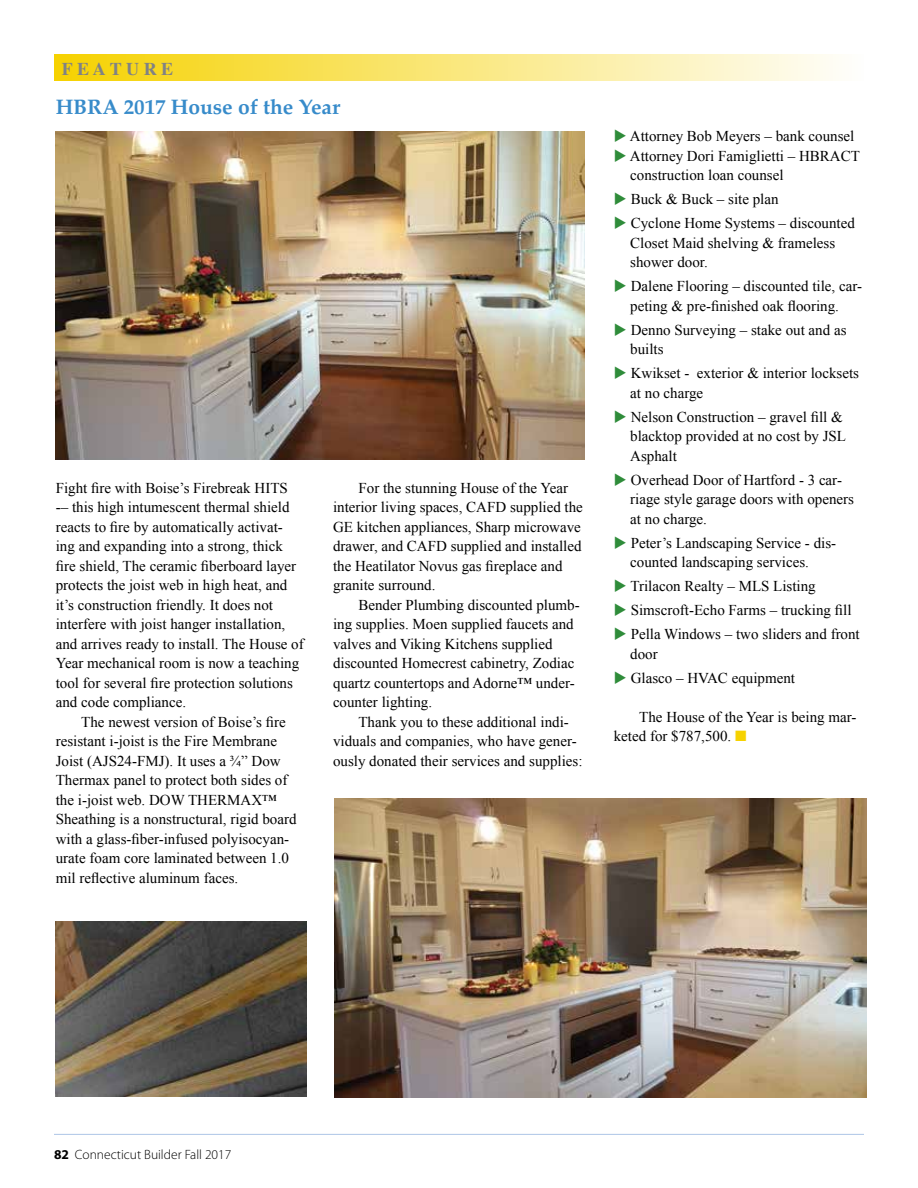
<style>
.page{position:relative;width:918px;height:1188px;background:#fff}
.page>*{position:absolute;margin:0;border:0;box-sizing:border-box;transform-origin:0 0}
.t1{font:700 21px "Palatino";color:#378bca}
.t2{font:700 18px "Times";color:#808285}
.t3{font:15px/19.5px "Times New Roman";color:#000}
.t4{font:300 13.5px "Myriad Pro";color:#000}
.s1{color:#2f8c3a}
.s2{color:#f6d200}
.s3{font-weight:700}
</style>
<div class="page">
<hr style="left:54px;top:1134px;width:810px;height:1px;background:#aec6e7">
<div style="left:54px;top:54px;width:810px;height:26px;background:linear-gradient(to right,#f6d200,#fefefd)"></div>
<img style="left:56px;top:922px;width:251px;height:175px">
<img style="left:56px;top:131px;width:529px;height:328px">
<img style="left:335px;top:799px;width:532px;height:299px">
<p class="t2" style="left:62px;top:58px;width:113px">FEA T U R E</p>
<h1 class="t1" style="left:56px;top:89px;width:286px">HBRA 2017 House of the Year</h1>
<p class="t3" style="left:56px;top:478px;width:249px">Fight fire with Boise’s Firebreak HITS -– this high intumescent thermal shield reacts to fire by automatically activat&shy;ing and expanding into a strong, thick fire shield, The ceramic fiberboard layer protects the joist web in high heat, and it’s construction friendly. It does not interfere with joist hanger installation, and arrives ready to install. The House of Year mechanical room is now a teaching tool for several fire protection solutions and code compliance.</p>
<p class="t3" style="left:56px;top:712px;width:242px;text-indent:26px">The newest version of Boise’s fire resistant i-joist is the Fire Membrane Joist (AJS24-FMJ). It uses a ¾” Dow Thermax panel to protect both sides of the i-joist web. DOW THERMAX™ Sheathing is a nonstructural, rigid board with a glass-fiber-infused polyisocyan&shy;urate foam core laminated between 1.0 mil reflective aluminum faces.</p>
<p class="t3" style="left:333px;top:478px;width:251px;text-indent:26px">For the stunning House of the Year interior living spaces, CAFD supplied the GE kitchen appliances, Sharp microwave drawer, and CAFD supplied and installed the Heatilator Novus gas fireplace and granite surround.</p>
<p class="t3" style="left:333px;top:595px;width:248px;text-indent:25px">Bender Plumbing discounted plumb&shy;ing supplies. Moen supplied faucets and valves and Viking Kitchens supplied discounted Homecrest cabinetry, Zodiac quartz countertops and Adorne™ under&shy;counter lighting.</p>
<p class="t3" style="left:333px;top:712px;width:251px;text-indent:26px">Thank you to these additional indi&shy;viduals and companies, who have gener&shy;ously donated their services and supplies:</p>
<p class="t3" style="left:614px;top:126px;width:242px"><span class="s1">◆</span> Attorney Bob Meyers – bank counsel</p>
<p class="t3" style="left:630px;top:146px;width:231px;text-indent:-16px"><span class="s1">◆</span> Attorney Dori Famiglietti – HBRACT construction loan counsel</p>
<p class="t3" style="left:614px;top:189px;width:166px"><span class="s1">◆</span> Buck &amp; Buck – site plan</p>
<p class="t3" style="left:630px;top:213px;width:226px;text-indent:-16px"><span class="s1">◆</span> Cyclone Home Systems – discounted<br>Closet Maid shelving &amp; frameless shower door.</p>
<p class="t3" style="left:614px;top:276px;width:250px;text-align:center"><span class="s1">◆</span> Dalene Flooring – discounted tile, car&shy;peting &amp; pre-finished oak flooring.</p>
<p class="t3" style="left:630px;top:320px;width:218px;text-indent:-16px"><span class="s1">◆</span> Denno Surveying – stake out and as builts</p>
<p class="t3" style="left:630px;top:363px;width:230px;text-indent:-16px"><span class="s1">◆</span> Kwikset - exterior &amp; interior locksets at no charge</p>
<p class="t3" style="left:630px;top:407px;width:217px;text-indent:-16px"><span class="s1">◆</span> Nelson Construction – gravel fill &amp; blacktop provided at no cost by JSL<br>Asphalt</p>
<p class="t3" style="left:630px;top:470px;width:225px;text-indent:-16px"><span class="s1">◆</span> Overhead Door of Hartford - 3 car&shy;riage style garage doors with openers at no charge.</p>
<p class="t3" style="left:630px;top:533px;width:207px;text-indent:-16px"><span class="s1">◆</span> Peter’s Landscaping Service - dis&shy;counted landscaping services.</p>
<p class="t3" style="left:614px;top:576px;width:203px"><span class="s1">◆</span> Trilacon Realty – MLS Listing</p>
<p class="t3" style="left:614px;top:600px;width:239px"><span class="s1">◆</span> Simscroft-Echo Farms – trucking fill</p>
<p class="t3" style="left:630px;top:624px;width:231px;text-indent:-16px"><span class="s1">◆</span> Pella Windows – two sliders and front door</p>
<p class="t3" style="left:614px;top:668px;width:183px"><span class="s1">◆</span> Glasco – HVAC equipment</p>
<p class="t3" style="left:614px;top:707px;width:244px;text-indent:26px">The House of the Year is being mar&shy;keted for $787,500. <span class="s2">■</span></p>
<p class="t4" style="left:54px;top:1147px;width:179px"><span class="s3">82</span> Connecticut Builder Fall 2017</p>
</div>
